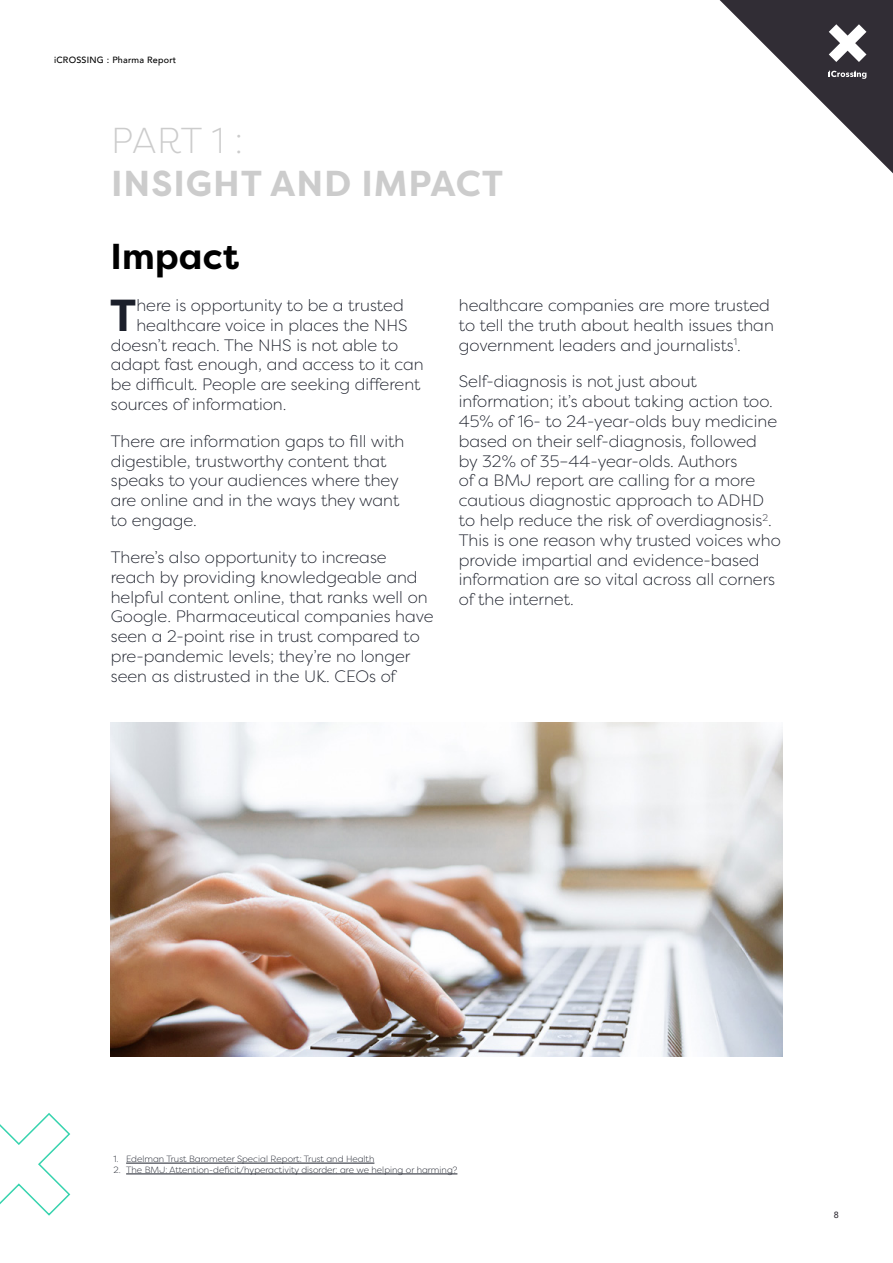
<style>
.page{position:relative;width:893px;height:1263px;background:#fff}
.page>*{position:absolute;margin:0;border:0;box-sizing:border-box;transform-origin:0 0}
.t1{font:700 44.85px "Filson Pro";color:#1b1f2a}
.t2{font:700 36px "Filson Pro";letter-spacing:.025em;color:#ccc}
.t3{font:700 36px "Filson Pro";letter-spacing:.005em;color:#000}
.t4{font:300 36px "Filson Pro";color:#ccc}
.t5{font:300 16.5px/19.8px "Filson Pro";color:#1b1f2a}
.t6{font:300 9px "Filson Pro";color:#1b1f2a}
.t7{font:500 9px "Avenir";letter-spacing:.025em;color:#000}
.t8{font:500 9px "Avenir";color:#312d35}
</style>
<div class="page">
<svg style="left:719px;top:0;width:174px;height:174px"></svg>
<svg style="left:0;top:1113px;width:71px;height:103px"></svg>
<hr style="left:126px;top:1163px;width:248px;height:1px;background:#1b1f2a">
<hr style="left:126px;top:1174px;width:331px;height:1px;background:#1b1f2a">
<img style="left:111px;top:723px;width:671px;height:333px">
<p class="t7" style="left:54px;top:52px;width:124px">iCROSSING : Pharma Report</p>
<h2 class="t4" style="left:111px;top:117px;width:133px">PART 1 :</h2>
<h2 class="t2" style="left:111px;top:161px;width:394px">INSIGHT AND IMPACT</h2>
<h2 class="t3" style="left:111px;top:234px;width:130px">Impact</h2>
<h1 class="t1" style="left:110px;top:287px;width:28px">T</h1>
<p class="t5" style="left:136px;top:295px;width:269px">here is opportunity to be a trusted</p>
<p class="t5" style="left:136px;top:315px;width:273px">healthcare voice in places the NHS</p>
<p class="t5" style="left:111px;top:335px;width:289px">doesn’t reach. The NHS is not able to</p>
<p class="t5" style="left:111px;top:354px;width:314px">adapt fast enough, and access to it can</p>
<p class="t5" style="left:111px;top:374px;width:311px">be difficult. People are seeking different</p>
<p class="t5" style="left:111px;top:394px;width:177px">sources of information.</p>
<p class="t5" style="left:111px;top:431px;width:295px">There are information gaps to fill with digestible, trustworthy content that speaks to your audiences where they are online and in the ways they want to engage.</p>
<p class="t5" style="left:111px;top:547px;width:324px">There’s also opportunity to increase reach by providing knowledgeable and helpful content online, that ranks well on Google. Pharmaceutical companies have seen a 2-point rise in trust compared to pre-pandemic levels; they’re no longer seen as distrusted in the UK. CEOs of</p>
<p class="t5" style="left:459px;top:295px;width:317px">healthcare companies are more trusted to tell the truth about health issues than government leaders and journalists<sup>1</sup>.</p>
<p class="t5" style="left:459px;top:371px;width:324px">Self-diagnosis is not just about information; it’s about taking action too.<br>45% of 16- to 24-year-olds buy medicine based on their self-diagnosis, followed<br>by 32% of 35–44-year-olds. Authors<br>of a BMJ report are calling for a more cautious diagnostic approach to ADHD to help reduce the risk of overdiagnosis<sup>2</sup>.<br>This is one reason why trusted voices who provide impartial and evidence-based information are so vital across all corners of the internet.</p>
<p class="t6" style="left:113px;top:1153px;width:263px">1. Edelman Trust Barometer Special Report: Trust and Health</p>
<p class="t6" style="left:113px;top:1164px;width:346px">2. The BMJ: Attention-deficit/hyperactivity disorder: are we helping or harming?</p>
<p class="t8" style="left:834px;top:1207px;width:7px">8</p>
</div>
